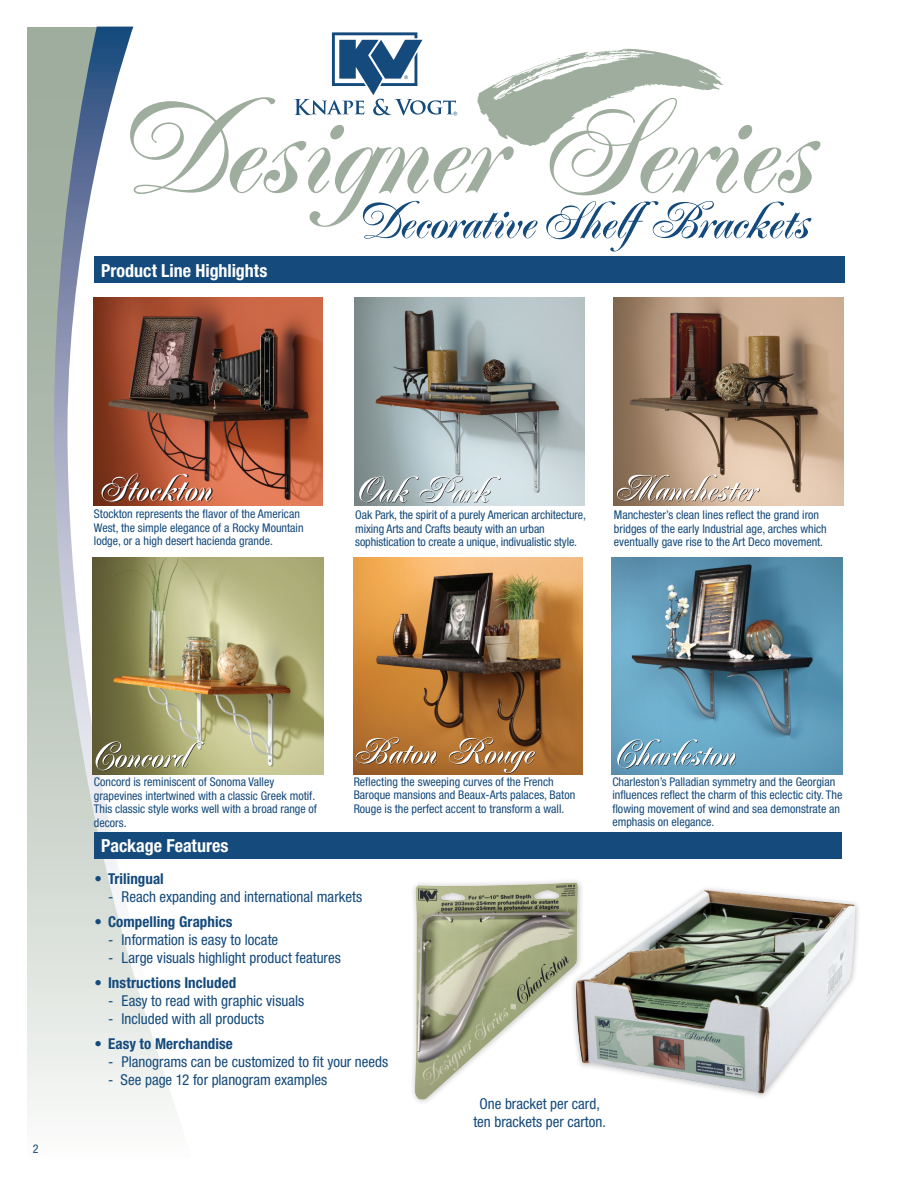
<style>
.page{position:relative;width:918px;height:1188px;background:#fff}
.page>*{position:absolute;margin:0;border:0;box-sizing:border-box;transform-origin:0 0}
.t1{font:700 condensed 18px "Helvetica Neue";color:#fff}
.t2{font:condensed 15px "Helvetica Neue";color:#144a7c}
.t3{font:700 condensed 15px "Helvetica Neue";letter-spacing:.005em;color:#144a7c}
.t4{font:condensed 12px/13.6px "Helvetica Neue";color:#144a7c}
.s1{font-weight:400}
</style>
<div class="page">
<svg style="left:27px;top:27px;width:148px;height:1081px"></svg>
<div style="left:94px;top:256px;width:751px;height:28px;background:#144a7c"></div>
<div style="left:94px;top:832px;width:748px;height:27px;background:#144a7c"></div>
<img style="left:478px;top:48px;width:246px;height:49px">
<svg style="left:331px;top:32px;width:92px;height:63px"></svg>
<img style="left:93px;top:297px;width:230px;height:209px">
<img style="left:354px;top:297px;width:230px;height:209px">
<img style="left:613px;top:298px;width:230px;height:208px">
<div style="left:87px;top:506px;width:765px;height:12px;background:#fff"></div>
<img style="left:92px;top:557px;width:232px;height:218px">
<img style="left:353px;top:557px;width:229px;height:218px">
<img style="left:612px;top:557px;width:230px;height:218px">
<img style="left:590px;top:890px;width:265px;height:204px">
<img style="left:412px;top:880px;width:178px;height:221px">
<svg style="left:130px;top:97px;width:690px;height:130px"></svg>
<svg style="left:363px;top:201px;width:448px;height:51px"></svg>
<svg style="left:102px;top:474px;width:111px;height:28px;background:#ad705b"></svg>
<svg style="left:359px;top:475px;width:142px;height:28px;background:#b5c0c3"></svg>
<svg style="left:617px;top:475px;width:143px;height:26px;background:#bfab99"></svg>
<svg style="left:96px;top:741px;width:108px;height:30px;background:#989770"></svg>
<svg style="left:356px;top:737px;width:179px;height:37px;background:#ad7b4a"></svg>
<svg style="left:617px;top:739px;width:119px;height:30px;background:#80adc3"></svg>
<p class="t1" style="left:101px;top:260px;width:168px">Product Line Highlights</p>
<p class="t4" style="left:94px;top:507px;width:211px">Stockton represents the flavor of the American<br>West, the simple elegance of a Rocky Mountain lodge, or a high desert hacienda grande.</p>
<p class="t4" style="left:355px;top:508px;width:232px">Oak Park, the spirit of a purely American architecture, mixing Arts and Crafts beauty with an urban sophistication to create a unique, indivualistic style.</p>
<p class="t4" style="left:614px;top:508px;width:214px">Manchester’s clean lines reflect the grand iron bridges of the early Industrial age, arches which eventually gave rise to the Art Deco movement.</p>
<p class="t4" style="left:33px;top:1142px;width:7px">2</p>
<p class="t4" style="left:94px;top:775px;width:225px">Concord is reminiscent of Sonoma Valley grapevines intertwined with a classic Greek motif.<br>This classic style works well with a broad range of decors.</p>
<p class="t4" style="left:354px;top:775px;width:223px">Reflecting the sweeping curves of the French<br>Baroque mansions and Beaux-Arts palaces, Baton<br>Rouge is the perfect accent to transform a wall.</p>
<p class="t4" style="left:612px;top:775px;width:232px">Charleston’s Palladian symmetry and the Georgian influences reflect the charm of this eclectic city. The flowing movement of wind and sea demonstrate an emphasis on elegance.</p>
<p class="t1" style="left:101px;top:835px;width:129px">Package Features</p>
<p class="t3" style="left:94px;top:870px;width:71px"><span class="s1">•</span> Trilingual</p>
<p class="t2" style="left:108px;top:888px;width:256px">- Reach expanding and international markets</p>
<p class="t3" style="left:94px;top:913px;width:140px"><span class="s1">•</span> Compelling Graphics</p>
<p class="t2" style="left:108px;top:931px;width:172px">- Information is easy to locate</p>
<p class="t2" style="left:108px;top:949px;width:234px">- Large visuals highlight product features</p>
<p class="t3" style="left:94px;top:974px;width:143px"><span class="s1">•</span> Instructions Included</p>
<p class="t2" style="left:108px;top:992px;width:198px">- Easy to read with graphic visuals</p>
<p class="t2" style="left:108px;top:1010px;width:158px">- Included with all products</p>
<p class="t3" style="left:94px;top:1034px;width:140px"><span class="s1">•</span> Easy to Merchandise</p>
<p class="t2" style="left:108px;top:1053px;width:282px">- Planograms can be customized to fit your needs</p>
<p class="t2" style="left:108px;top:1071px;width:221px">- See page 12 for planogram examples</p>
<p class="t2" style="left:480px;top:1095px;width:122px">One bracket per card,</p>
<p class="t2" style="left:473px;top:1113px;width:134px">ten brackets per carton.</p>
</div>
